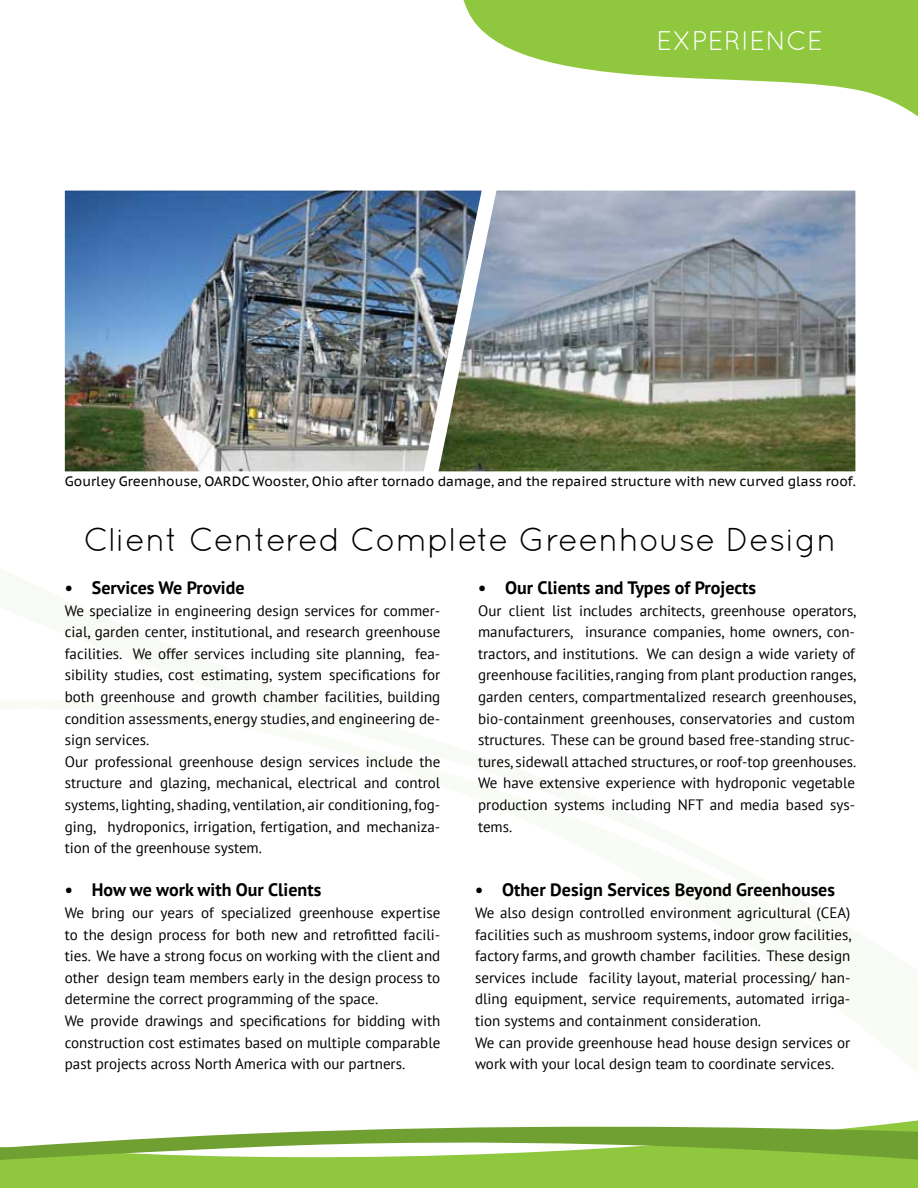
<style>
.page{position:relative;width:918px;height:1188px;background:#fff}
.page>*{position:absolute;margin:0;border:0;box-sizing:border-box;transform-origin:0 0}
.t1{font:33px "Quicksand";color:#000}
.t2{font:27px "Quicksand";color:#fff}
.t3{font:700 18px "PT Sans";color:#000}
.t4{font:15px/21.6px "PT Sans";color:#000}
.t5{font:13.5px "PT Sans Caption";color:#000}
</style>
<div class="page">
<img style="left:64px;top:190px;width:792px;height:282px">
<svg style="left:0;top:1120px;width:918px;height:68px;fill:#8fc73e"></svg>
<svg style="left:404px;top:0;width:514px;height:227px"></svg>
<h2 class="t2" style="left:656px;top:25px;width:168px">EXPERIENCE</h2>
<p class="t5" style="left:65px;top:473px;width:793px">Gourley Greenhouse, OARDC Wooster, Ohio after tornado damage, and the repaired structure with new curved glass roof.</p>
<h1 class="t1" style="left:83px;top:520px;width:755px">Client Centered Complete Greenhouse Design</h1>
<p class="t3" style="left:65px;top:576px;width:181px">• Services We Provide</p>
<p class="t4" style="left:65px;top:599px;width:377px">We specialize in engineering design services for commer&shy;cial, garden center, institutional, and research greenhouse facilities. We offer services including site planning, fea&shy;sibility studies, cost estimating, system specifications for both greenhouse and growth chamber facilities, building condition assessments, energy studies, and engineering de&shy;sign services.<br>Our professional greenhouse design services include the structure and glazing, mechanical, electrical and control systems, lighting, shading, ventilation, air conditioning, fog&shy;ging, hydroponics, irrigation, fertigation, and mechaniza&shy;tion of the greenhouse system.</p>
<p class="t3" style="left:65px;top:878px;width:258px">• How we work with Our Clients</p>
<p class="t4" style="left:65px;top:902px;width:377px">We bring our years of specialized greenhouse expertise to the design process for both new and retrofitted facili&shy;ties. We have a strong focus on working with the client and other design team members early in the design process to determine the correct programming of the space.<br>We provide drawings and specifications for bidding with construction cost estimates based on multiple comparable past projects across North America with our partners.</p>
<p class="t3" style="left:478px;top:576px;width:279px">• Our Clients and Types of Projects</p>
<p class="t4" style="left:478px;top:599px;width:380px;text-align:justify">Our client list includes architects, greenhouse operators, manufacturers, insurance companies, home owners, con&shy;tractors, and institutions. We can design a wide variety of greenhouse facilities, ranging from plant production ranges, garden centers, compartmentalized research greenhouses, bio-containment greenhouses, conservatories and custom structures. These can be ground based free-standing struc&shy;tures, sidewall attached structures, or roof-top greenhouses.<br>We have extensive experience with hydroponic vegetable production systems including NFT and media based sys&shy;tems.</p>
<p class="t3" style="left:475px;top:878px;width:361px">• Other Design Services Beyond Greenhouses</p>
<p class="t4" style="left:475px;top:902px;width:378px">We also design controlled environment agricultural (CEA) facilities such as mushroom systems, indoor grow facilities, factory farms, and growth chamber facilities. These design services include facility layout, material processing/ han&shy;dling equipment, service requirements, automated irriga&shy;tion systems and containment consideration.<br>We can provide greenhouse head house design services or work with your local design team to coordinate services.</p>
</div>
